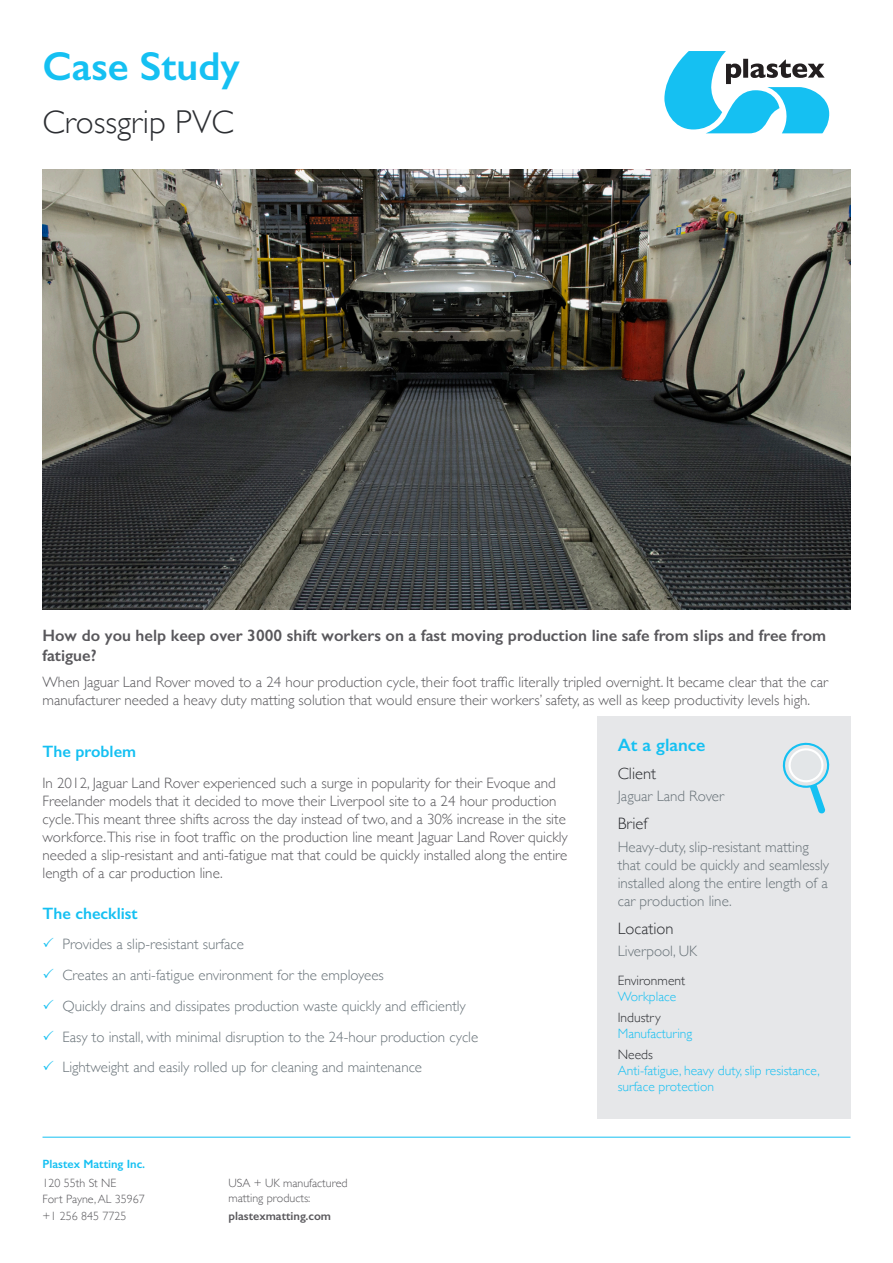
<style>
.page{position:relative;width:893px;height:1263px;background:#fff}
.page>*{position:absolute;margin:0;border:0;box-sizing:border-box;transform-origin:0 0}
.t1{font:600 40.5px "Gill Sans";color:#15c0f2}
.t2{font:300 33px "Gill Sans";color:#2c2e32}
.t3{font:600 18px "Gill Sans";color:#15c0f2}
.t4{font:600 16.5px/19.8px "Gill Sans";color:#59585c}
.t5{font:600 16.5px "Gill Sans";color:#15c0f2}
.t6{font:300 16.5px "Gill Sans";color:#2c2e32}
.t7{font:300 15px/18px "Gill Sans";color:#59585c}
.t8{font:300 15px/18px "Gill Sans";color:#697379}
.t9{font:300 13.5px/16.2px "Gill Sans";color:#15c0f2}
.t10{font:300 13.5px/16.2px "Gill Sans";color:#2c2e32}
.t11{font:300 12px/14.4px "Gill Sans";color:#59585c}
.t12{font:600 12px "Gill Sans";color:#59585c}
.t13{font:600 12px "Gill Sans";color:#15c0f2}
.s1{color:#15c0f2}
.s2{color:#2c2e32}
</style>
<div class="page">
<img style="left:43px;top:169px;width:807px;height:440px">
<hr style="left:43px;top:1137px;width:807px;height:1px;background:#15c0f2">
<svg style="left:664px;top:51px;width:165px;height:82px"></svg>
<div style="left:597px;top:716px;width:253px;height:403px;background:#e6e7e9"></div>
<svg style="left:782px;top:742px;width:48px;height:72px"></svg>
<p class="t1" style="left:43px;top:42px;width:199px">Case Study</p>
<p class="t2" style="left:43px;top:96px;width:193px">Crossgrip PVC</p>
<p class="t4" style="left:43px;top:625px;width:785px">How do you help keep over 3000 shift workers on a fast moving production line safe from slips and free from fatigue?</p>
<p class="t7" style="left:43px;top:672px;width:787px">When Jaguar Land Rover moved to a 24 hour production cycle, their foot traffic literally tripled overnight. It became clear that the car manufacturer needed a heavy duty matting solution that would ensure their workers’ safety, as well as keep productivity levels high.</p>
<p class="t5" style="left:43px;top:741px;width:95px">The problem</p>
<p class="t7" style="left:43px;top:773px;width:527px">In 2012, Jaguar Land Rover experienced such a surge in popularity for their Evoque and Freelander models that it decided to move their Liverpool site to a 24 hour production cycle.This meant three shifts across the day instead of two, and a 30% increase in the site workforce.This rise in foot traffic on the production line meant Jaguar Land Rover quickly needed a slip-resistant and anti-fatigue mat that could be quickly installed along the entire length of a car production line.</p>
<p class="t5" style="left:43px;top:903px;width:97px">The checklist</p>
<p class="t8" style="left:62px;top:935px;width:183px">Provides a slip-resistant surface</p>
<p class="t8" style="left:62px;top:965px;width:323px">Creates an anti-fatigue environment for the employees</p>
<p class="t8" style="left:62px;top:996px;width:405px">Quickly drains and dissipates production waste quickly and efficiently</p>
<p class="t8" style="left:62px;top:1027px;width:417px">Easy to install, with minimal disruption to the 24-hour production cycle</p>
<p class="t8" style="left:62px;top:1058px;width:361px">Lightweight and easily rolled up for cleaning and maintenance</p>
<p class="t13" style="left:43px;top:1156px;width:104px">Plastex Matting Inc.</p>
<p class="t11" style="left:43px;top:1175px;width:75px">120 55th St NE</p>
<p class="t11" style="left:43px;top:1192px;width:104px">Fort Payne, AL 35967</p>
<p class="t11" style="left:43px;top:1208px;width:85px">+1 256 845 7725</p>
<p class="t11" style="left:229px;top:1176px;width:121px">USA + UK manufactured matting products:</p>
<p class="t12" style="left:229px;top:1209px;width:104px">plastexmatting.com</p>
<p class="t3" style="left:618px;top:733px;width:89px">At a glance</p>
<p class="t6" style="left:618px;top:760px;width:40px">Client</p>
<p class="t8" style="left:618px;top:786px;width:108px">Jaguar Land Rover</p>
<p class="t6" style="left:618px;top:811px;width:31px">Brief</p>
<p class="t8" style="left:618px;top:837px;width:213px">Heavy-duty, slip-resistant matting that could be quickly and seamlessly installed along the entire length of a car production line.</p>
<p class="t6" style="left:618px;top:915px;width:57px">Location</p>
<p class="t8" style="left:618px;top:942px;width:81px">Liverpool, UK</p>
<p class="t10" style="left:618px;top:972px;width:69px">Environment<br><span class="s1">Workplace</span></p>
<p class="t9" style="left:618px;top:1009px;width:76px"><span class="s2">Industry<br></span>Manufacturing</p>
<p class="t9" style="left:618px;top:1045px;width:203px"><span class="s2">Needs<br></span>Anti-fatigue, heavy duty, slip resistance, surface protection</p>
</div>
